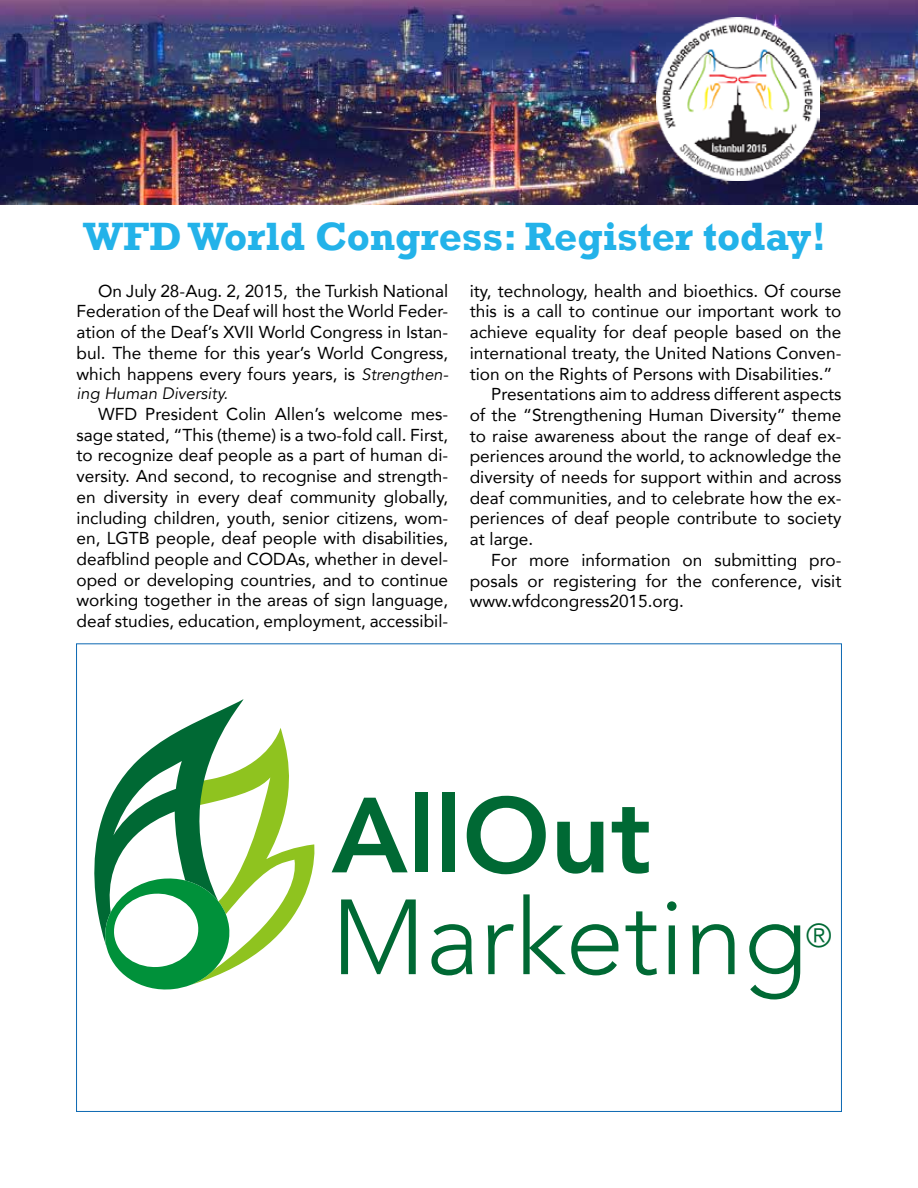
<style>
.page{position:relative;width:918px;height:1188px;background:#fff}
.page>*{position:absolute;margin:0;border:0;box-sizing:border-box;transform-origin:0 0}
.t1{font:300 105.45px "Avenir LT Std";color:#006934}
.t2{font:800 105.45px "Avenir LT Std";color:#006934}
.t3{font:700 40.5px "Rockwell";color:#23b2e9}
.t4{font:300 32.85px "Avenir LT Std";color:#006934}
.t5{font:17.25px/20.7px "Avenir";color:#000;text-align:justify}
.t6{font:italic 16.5px "Avenir";color:#000}
.s1{font-style:italic;font-size:16.5px}
</style>
<div class="page">
<img style="left:0;top:0;width:918px;height:204px">
<img style="left:657px;top:17px;width:163px;height:163px">
<svg style="left:94px;top:699px;width:221px;height:291px"></svg>
<h2 class="t3" style="left:83px;top:212px;width:744px">WFD World Congress: Register today!</h2>
<p class="t5" style="left:77px;top:280px;width:373px;text-indent:22px">On July 28-Aug. 2, 2015, the Turkish National Federation of the Deaf will host the World Feder&shy;ation of the Deaf’s XVII World Congress in Istan&shy;bul. The theme for this year’s World Congress, which happens every fours years, is <span class="s1">Strengthen-</span></p>
<p class="t6" style="left:77px;top:384px;width:153px">ing Human Diversity.</p>
<p class="t5" style="left:77px;top:403px;width:373px;text-indent:22px">WFD President Colin Allen’s welcome mes&shy;sage stated, “This (theme) is a two-fold call. First, to recognize deaf people as a part of human di&shy;versity. And second, to recognise and strength&shy;en diversity in every deaf community globally, including children, youth, senior citizens, wom&shy;en, LGTB people, deaf people with disabilities, deafblind people and CODAs, whether in devel&shy;oped or developing countries, and to continue working together in the areas of sign language, deaf studies, education, employment, accessibil-</p>
<p class="t5" style="left:470px;top:280px;width:373px">ity, technology, health and bioethics. Of course</p>
<p class="t5" style="left:470px;top:301px;width:373px">this is a call to continue our important work to</p>
<p class="t5" style="left:470px;top:321px;width:373px">achieve equality for deaf people based on the</p>
<p class="t5" style="left:470px;top:342px;width:373px">international treaty, the United Nations Conven-</p>
<p class="t5" style="left:470px;top:363px;width:364px">tion on the Rights of Persons with Disabilities.”</p>
<p class="t5" style="left:491px;top:383px;width:352px">Presentations aim to address different aspects</p>
<p class="t5" style="left:470px;top:404px;width:373px">of the “Strengthening Human Diversity” theme</p>
<p class="t5" style="left:470px;top:425px;width:373px">to raise awareness about the range of deaf ex-</p>
<p class="t5" style="left:470px;top:446px;width:373px">periences around the world, to acknowledge the</p>
<p class="t5" style="left:470px;top:466px;width:373px">diversity of needs for support within and across</p>
<p class="t5" style="left:470px;top:487px;width:373px">deaf communities, and to celebrate how the ex-</p>
<p class="t5" style="left:470px;top:508px;width:373px">periences of deaf people contribute to society</p>
<p class="t5" style="left:470px;top:528px;width:65px">at large.</p>
<p class="t5" style="left:491px;top:549px;width:352px">For more information on submitting pro-</p>
<p class="t5" style="left:470px;top:570px;width:373px">posals or registering for the conference, visit</p>
<p class="t5" style="left:470px;top:590px;width:216px">www.wfdcongress2015.org.</p>
<h1 class="t2" style="left:332px;top:773px;width:321px">AllOut</h1>
<h1 class="t1" style="left:332px;top:876px;width:477px">Marketing</h1>
<h3 class="t4" style="left:806px;top:917px;width:28px">®</h3>
</div>
